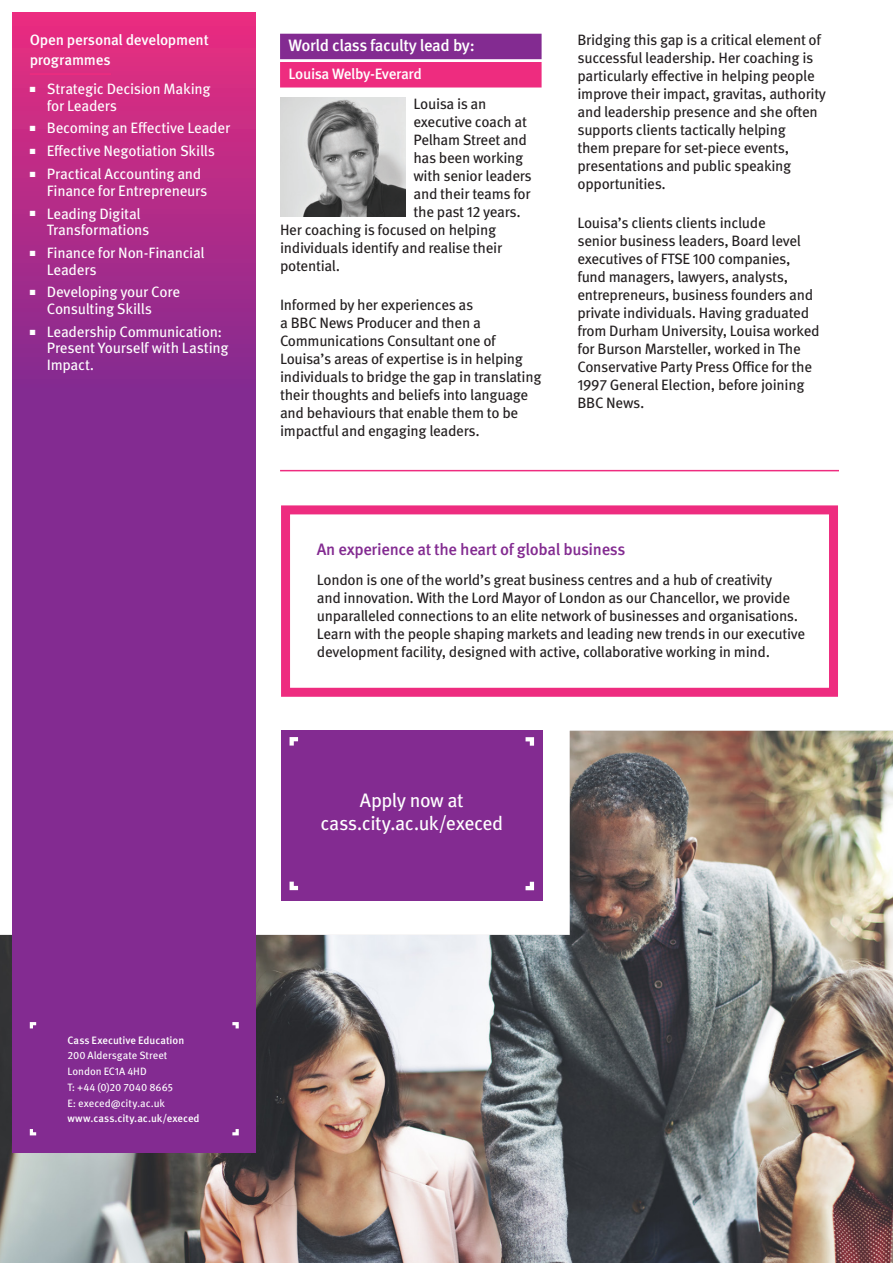
<style>
.page{position:relative;width:893px;height:1263px;background:#fff}
.page>*{position:absolute;margin:0;border:0;box-sizing:border-box;transform-origin:0 0}
._6a__Body_Copy__Meta{font:19.5px/23.4px "Meta OT";letter-spacing:-.025em;color:#fff;text-align:center}
._0__Body__MetaOT_Boo{font:500 16.5px "Meta OT";letter-spacing:-.02em;color:#832b91}
._8__Highlighted_text{font:500 16.5px "Meta OT";letter-spacing:-.025em;color:#fff}
._0__Body__MetaOT_Boo-2{font:15px/18px "Meta OT";letter-spacing:-.02em;color:#231f20}
.t1{font:15px/16.5px "Meta OT";letter-spacing:-.02em;color:#fff}
._3__Lead-in_Underlin{font:500 15px/19.5px "Meta OT";letter-spacing:-.015em;color:#fff}
._9__Highlighted_text{font:500 15px "Meta OT";letter-spacing:-.03em;color:#fff}
._15__Call_To_Action{font:10.65px "Meta OT";letter-spacing:-.005em;color:#fff}
._15__Call_To_Action-2{font:500 10.65px "Meta OT";letter-spacing:-.005em;color:#fff}
</style>
<div class="page">
<img style="left:0;top:731px;width:893px;height:532px">
<svg style="left:13px;top:13px;width:242px;height:1139px;background:#932b8d"></svg>
<div style="left:281px;top:731px;width:262px;height:170px;background:#832b91"></div>
<img style="left:280px;top:98px;width:125px;height:119px">
<div style="left:280px;top:34px;width:262px;height:25px;background:#832b91"></div>
<div style="left:280px;top:62px;width:262px;height:26px;background:#ee2c7f"></div>
<hr style="left:30px;top:73px;width:81px;height:2px;background:#ee2c7f">
<hr style="left:280px;top:470px;width:559px;height:1px;background:#ee2c7f">
<svg style="left:290px;top:737px;width:8px;height:8px"></svg>
<svg style="left:290px;top:882px;width:8px;height:8px"></svg>
<svg style="left:526px;top:737px;width:8px;height:9px"></svg>
<svg style="left:526px;top:882px;width:8px;height:8px"></svg>
<svg style="left:30px;top:1022px;width:6px;height:6px"></svg>
<svg style="left:30px;top:1129px;width:6px;height:6px"></svg>
<svg style="left:232px;top:1022px;width:7px;height:6px"></svg>
<svg style="left:232px;top:1129px;width:7px;height:6px"></svg>
<div style="left:281px;top:505px;width:557px;height:192px;background:#fff;border:9px solid #ee2c7f"></div>
<p class="_3__Lead-in_Underlin" style="left:30px;top:31px;width:181px">Open personal development programmes</p>
<p class="t1" style="left:47px;top:81px;width:165px;text-indent:-17px">■ Strategic Decision Making for Leaders</p>
<p class="t1" style="left:30px;top:120px;width:202px">■ Becoming an Effective Leader</p>
<p class="t1" style="left:30px;top:143px;width:187px">■ Effective Negotiation Skills</p>
<p class="t1" style="left:47px;top:166px;width:162px;text-indent:-17px">■ Practical Accounting and<br>Finance for Entrepreneurs</p>
<p class="t1" style="left:47px;top:205px;width:104px;text-indent:-17px">■ Leading Digital<br>Transformations</p>
<p class="t1" style="left:47px;top:245px;width:159px;text-indent:-17px">■ Finance for Non-Financial<br>Leaders</p>
<p class="t1" style="left:47px;top:284px;width:135px;text-indent:-17px">■ Developing your Core<br>Consulting Skills</p>
<p class="t1" style="left:47px;top:323px;width:183px;text-indent:-17px">■ Leadership Communication:<br>Present Yourself with Lasting<br>Impact.</p>
<p class="_8__Highlighted_text" style="left:289px;top:35px;width:188px">World class faculty lead by:</p>
<p class="_9__Highlighted_text" style="left:289px;top:65px;width:135px">Louisa Welby-Everard</p>
<p class="_0__Body__MetaOT_Boo-2" style="left:414px;top:95px;width:74px">Louisa is an</p>
<p class="_0__Body__MetaOT_Boo-2" style="left:414px;top:113px;width:115px">executive coach at</p>
<p class="_0__Body__MetaOT_Boo-2" style="left:414px;top:131px;width:115px">Pelham Street and</p>
<p class="_0__Body__MetaOT_Boo-2" style="left:414px;top:149px;width:111px">has been working</p>
<p class="_0__Body__MetaOT_Boo-2" style="left:414px;top:167px;width:120px">with senior leaders</p>
<p class="_0__Body__MetaOT_Boo-2" style="left:414px;top:185px;width:119px">and their teams for</p>
<p class="_0__Body__MetaOT_Boo-2" style="left:414px;top:203px;width:109px">the past 12 years.</p>
<p class="_0__Body__MetaOT_Boo-2" style="left:280px;top:221px;width:218px">Her coaching is focused on helping</p>
<p class="_0__Body__MetaOT_Boo-2" style="left:280px;top:239px;width:224px">individuals identify and realise their</p>
<p class="_0__Body__MetaOT_Boo-2" style="left:280px;top:257px;width:62px">potential.</p>
<p class="_0__Body__MetaOT_Boo-2" style="left:280px;top:296px;width:263px">Informed by her experiences as<br>a BBC News Producer and then a Communications Consultant one of Louisa’s areas of expertise is in helping individuals to bridge the gap in translating their thoughts and beliefs into language and behaviours that enable them to be impactful and engaging leaders.</p>
<p class="_0__Body__MetaOT_Boo-2" style="left:577px;top:31px;width:250px">Bridging this gap is a critical element of successful leadership. Her coaching is particularly effective in helping people improve their impact, gravitas, authority and leadership presence and she often supports clients tactically helping<br>them prepare for set-piece events, presentations and public speaking opportunities.</p>
<p class="_0__Body__MetaOT_Boo-2" style="left:577px;top:214px;width:244px">Louisa’s clients clients include<br>senior business leaders, Board level executives of FTSE 100 companies, fund managers, lawyers, analysts, entrepreneurs, business founders and private individuals. Having graduated from Durham University, Louisa worked for Burson Marsteller, worked in The Conservative Party Press Office for the 1997 General Election, before joining BBC News.</p>
<p class="_0__Body__MetaOT_Boo" style="left:317px;top:539px;width:310px">An experience at the heart of global business</p>
<p class="_0__Body__MetaOT_Boo-2" style="left:317px;top:571px;width:490px">London is one of the world’s great business centres and a hub of creativity<br>and innovation. With the Lord Mayor of London as our Chancellor, we provide unparalleled connections to an elite network of businesses and organisations.<br>Learn with the people shaping markets and leading new trends in our executive development facility, designed with active, collaborative working in mind.</p>
<p class="_6a__Body_Copy__Meta" style="left:320px;top:788px;width:184px">Apply now at cass.city.ac.uk/execed</p>
<p class="_15__Call_To_Action-2" style="left:67px;top:1034px;width:118px">Cass Executive Education</p>
<p class="_15__Call_To_Action" style="left:67px;top:1049px;width:102px">200 Aldersgate Street</p>
<p class="_15__Call_To_Action" style="left:67px;top:1065px;width:81px">London EC1A 4HD</p>
<p class="_15__Call_To_Action" style="left:67px;top:1080px;width:107px">T: +44 (0)20 7040 8665</p>
<p class="_15__Call_To_Action" style="left:67px;top:1096px;width:99px">E: execed@city.ac.uk</p>
<p class="_15__Call_To_Action-2" style="left:67px;top:1112px;width:134px">www.cass.city.ac.uk/execed</p>
</div>
